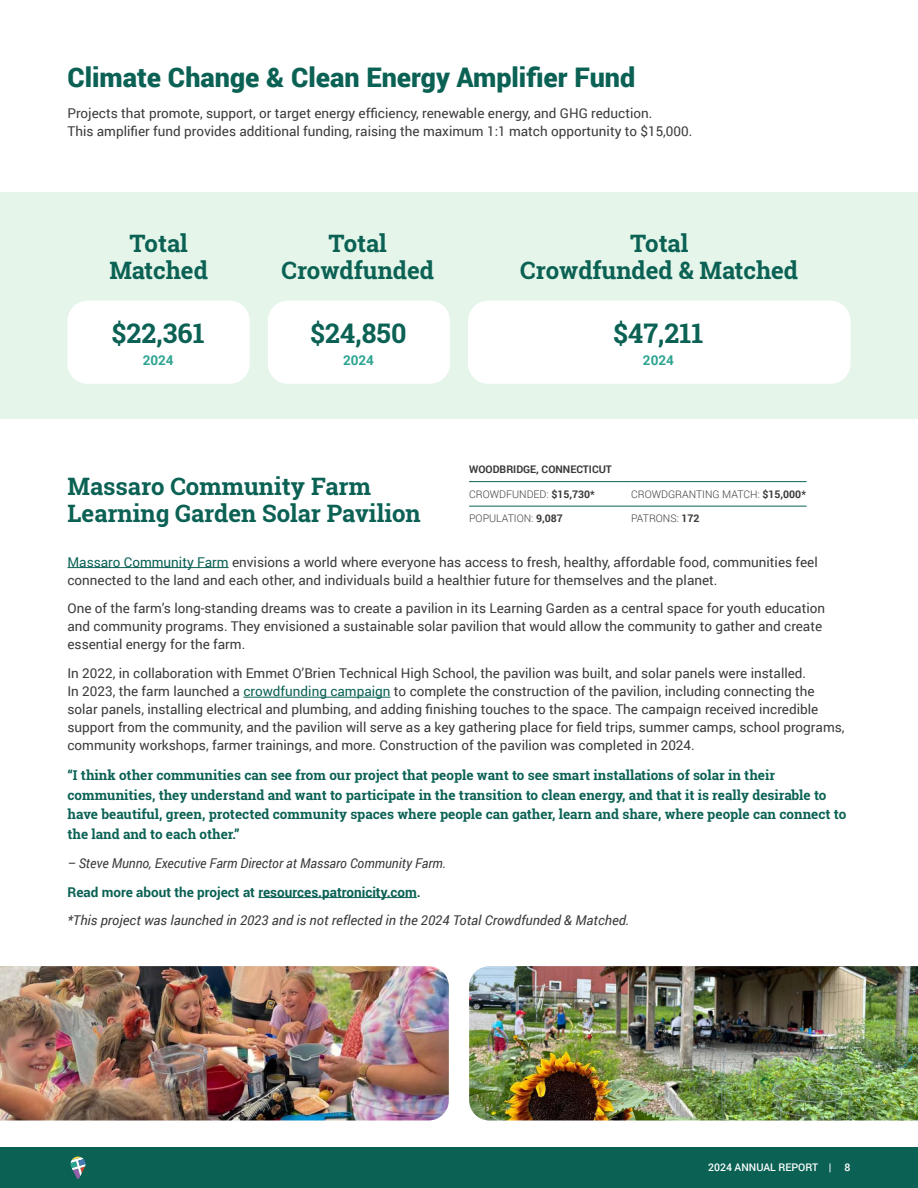
<style>
.page{position:relative;width:918px;height:1188px;background:#fff}
.page>*{position:absolute;margin:0;border:0;box-sizing:border-box;transform-origin:0 0}
.t1{font:900 27px "Roboto";color:#0a6154}
.t2{font:700 27px "Roboto Slab";color:#0a6154}
.t3{font:700 24px/27px "Roboto Slab";color:#0a6154;text-align:center}
.t4{font:13.5px/18px "Roboto";color:#3b3b3c}
.t5{font:700 13.5px/19.5px "Roboto Slab";color:#0a6154}
.t6{font:italic 13.5px "Roboto";color:#3b3b3c}
.t7{font:italic 13.5px "Roboto";color:#3b3b3c;scale:.94 1}
.t8{font:700 13.5px "Roboto";color:#0a6154}
.t9{font:700 13.5px "Roboto";color:#2da490}
.t10{font:300 10.5px "Roboto";color:#3b3b3c}
.t11{font:700 10.5px "Roboto";color:#3b3b3c}
.t12{font:500 10.5px "Roboto";color:#fff}
.s1{font-weight:700}
.s2{color:#0a6154}
</style>
<div class="page">
<div style="left:0;top:192px;width:918px;height:227px;background:#e5f5e9"></div>
<div style="left:67px;top:301px;width:183px;height:83px;background:#fff;border-radius:20px"></div>
<div style="left:268px;top:301px;width:182px;height:83px;background:#fff;border-radius:20px"></div>
<div style="left:468px;top:301px;width:382px;height:83px;background:#fff;border-radius:20px"></div>
<hr style="left:67px;top:567px;width:162px;height:1px;background:#0a6154">
<hr style="left:243px;top:697px;width:148px;height:1px;background:#0a6154">
<hr style="left:258px;top:897px;width:159px;height:1px;background:#0a6154">
<hr style="left:469px;top:481px;width:162px;height:1px;background:#0a6154">
<hr style="left:631px;top:481px;width:176px;height:1px;background:#0a6154">
<hr style="left:469px;top:506px;width:162px;height:1px;background:#0a6154">
<hr style="left:631px;top:506px;width:176px;height:1px;background:#0a6154">
<img style="left:0;top:966px;width:449px;height:154px">
<img style="left:469px;top:966px;width:449px;height:154px">
<div style="left:0;top:1148px;width:918px;height:40px;background:#0a6154"></div>
<svg style="left:71px;top:1156px;width:14px;height:23px"></svg>
<h1 class="t1" style="left:68px;top:58px;width:569px">Climate Change &amp; Clean Energy Amplifier Fund</h1>
<p class="t4" style="left:68px;top:104px;width:626px">Projects that promote, support, or target energy efficiency, renewable energy, and GHG reduction.<br>This amplifier fund provides additional funding, raising the maximum 1:1 match opportunity to $15,000.</p>
<h2 class="t3" style="left:109px;top:230px;width:100px">Total<br>Matched</h2>
<h2 class="t3" style="left:281px;top:230px;width:154px">Total<br>Crowdfunded</h2>
<h2 class="t3" style="left:520px;top:230px;width:279px">Total<br>Crowdfunded &amp; Matched</h2>
<h1 class="t2" style="left:112px;top:315px;width:94px">$22,361</h1>
<p class="t9" style="left:143px;top:351px;width:32px">2024</p>
<h1 class="t2" style="left:311px;top:315px;width:97px">$24,850</h1>
<p class="t9" style="left:343px;top:351px;width:32px">2024</p>
<h2 class="t3" style="left:67px;top:473px;width:355px;text-align:left">Massaro Community Farm<br>Learning Garden Solar Pavilion</h2>
<h1 class="t2" style="left:614px;top:315px;width:91px">$47,211</h1>
<p class="t9" style="left:643px;top:351px;width:32px">2024</p>
<p class="t11" style="left:469px;top:462px;width:144px">WOODBRIDGE, CONNECTICUT</p>
<p class="t10" style="left:469px;top:487px;width:127px">CROWDFUNDED: <span class="s1">$15,730*</span></p>
<p class="t10" style="left:631px;top:487px;width:176px">CROWDGRANTING MATCH: <span class="s1">$15,000*</span></p>
<p class="t10" style="left:469px;top:511px;width:95px">POPULATION: <span class="s1">9,087</span></p>
<p class="t10" style="left:631px;top:511px;width:70px">PATRONS: <span class="s1">172</span></p>
<p class="t4" style="left:67px;top:552px;width:752px"><span class="s2">Massaro Community Farm</span> envisions a world where everyone has access to fresh, healthy, affordable food, communities feel connected to the land and each other, and individuals build a healthier future for themselves and the planet.</p>
<p class="t4" style="left:67px;top:599px;width:759px">One of the farm’s long-standing dreams was to create a pavilion in its Learning Garden as a central space for youth education and community programs. They envisioned a sustainable solar pavilion that would allow the community to gather and create essential energy for the farm.</p>
<p class="t4" style="left:67px;top:664px;width:779px">In 2022, in collaboration with Emmet O’Brien Technical High School, the pavilion was built, and solar panels were installed.<br>In 2023, the farm launched a <span class="s2">crowdfunding campaign</span> to complete the construction of the pavilion, including connecting the solar panels, installing electrical and plumbing, and adding finishing touches to the space. The campaign received incredible support from the community, and the pavilion will serve as a key gathering place for field trips, summer camps, school programs, community workshops, farmer trainings, and more. Construction of the pavilion was completed in 2024.</p>
<p class="t5" style="left:67px;top:766px;width:780px">“I think other communities can see from our project that people want to see smart installations of solar in their communities, they understand and want to participate in the transition to clean energy, and that it is really desirable to have beautiful, green, protected community spaces where people can gather, learn and share, where people can connect to the land and to each other.”</p>
<p class="t7" style="left:67px;top:854px;width:404px">– Steve Munno, Executive Farm Director at Massaro Community Farm.</p>
<p class="t8" style="left:67px;top:882px;width:355px">Read more about the project at resources.patronicity.com.</p>
<p class="t6" style="left:67px;top:911px;width:563px">*This project was launched in 2023 and is not reflected in the 2024 Total Crowdfunded &amp; Matched.</p>
<p class="t12" style="left:708px;top:1160px;width:144px">2024 ANNUAL REPORT | 8</p>
</div>
